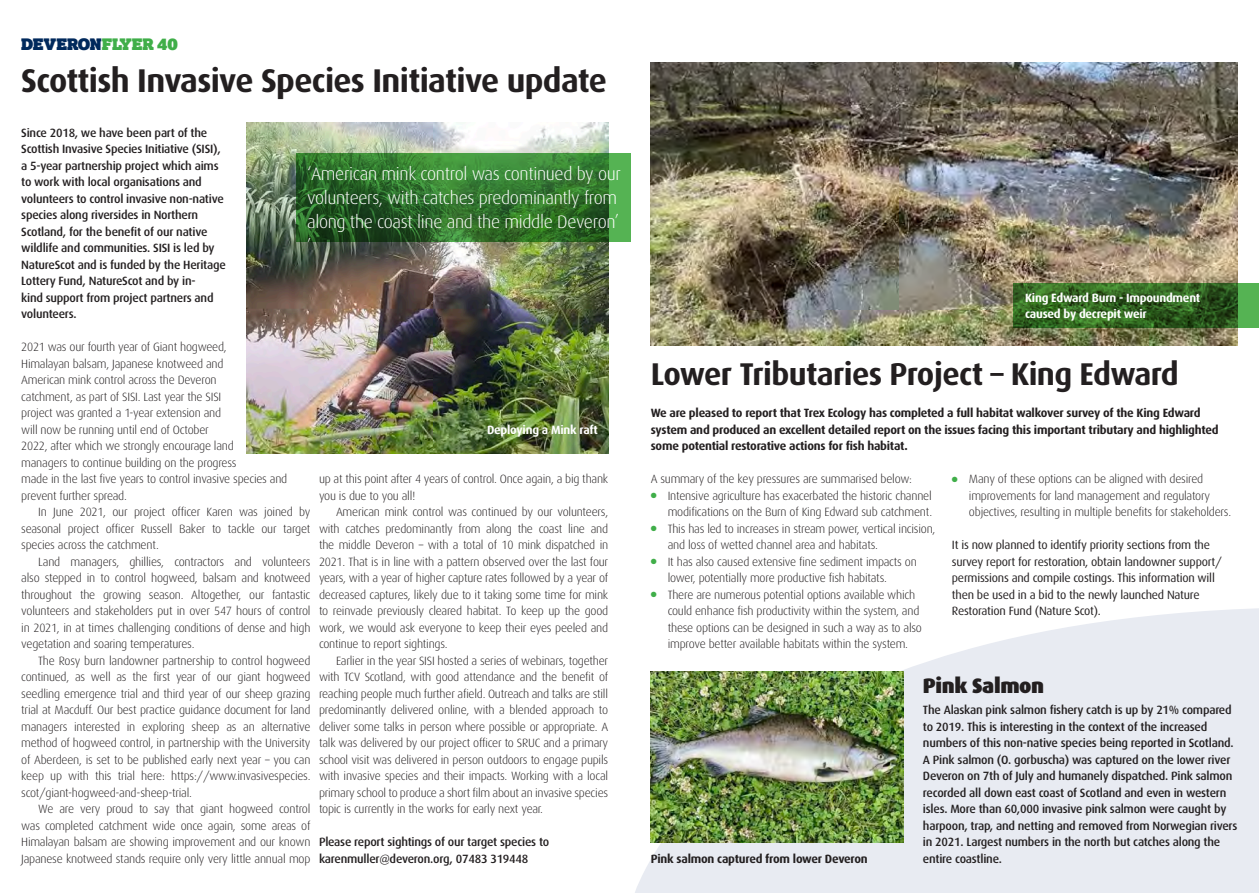
<style>
.page{position:relative;width:1259px;height:893px;background:#fff}
.page>*{position:absolute;margin:0;border:0;box-sizing:border-box;transform-origin:0 0}
.t1{font:700 32.85px "Dax";letter-spacing:-.02em;color:#231f20}
.t2{font:700 31.5px "Dax";letter-spacing:-.02em;color:#231f20}
.t3{font:900 21px "Dax";letter-spacing:-.02em;color:#231f20}
.t4{font:300 18px/24px "Dax";letter-spacing:-.02em;color:#fff}
.t5{font:15.75px "Lexia Advertising";letter-spacing:-.005em;color:#00295c}
.t6{font:300 12px/16.5px "Dax";letter-spacing:-.02em;color:#231f20}
.t7{font:500 12px/16.5px "Dax";letter-spacing:-.02em;color:#231f20}
.t8{font:700 12px/16.5px "Dax";letter-spacing:-.02em;color:#231f20}
.t9{font:12px/16.5px "Dax";letter-spacing:-.02em;color:#231f20}
.t10{font:700 12px/16.5px "Dax";letter-spacing:-.02em;color:#fff}
.s1{color:#40ae49}
</style>
<div class="page">
<svg style="left:635px;top:608px;width:624px;height:285px;fill:#e8ebf2"></svg>
<img style="left:247px;top:123px;width:361px;height:331px">
<svg style="left:296px;top:153px;width:334px;height:89px"></svg>
<img style="left:651px;top:671px;width:252px;height:171px">
<img style="left:651px;top:63px;width:586px;height:282px">
<svg style="left:1013px;top:283px;width:246px;height:45px"></svg>
<p class="t5" style="left:21px;top:34px;width:158px">DEVERON<span class="s1">FLYER 40</span></p>
<p class="t1" style="left:21px;top:62px;width:587px">Scottish Invasive Species Initiative update</p>
<p class="t7" style="left:21px;top:124px;width:206px">Since 2018, we have been part of the Scottish Invasive Species Initiative (SISI), a 5-year partnership project which aims to work with local organisations and volunteers to control invasive non-native species along riversides in Northern Scotland, for the benefit of our native wildlife and communities. SISI is led by NatureScot and is funded by the Heritage Lottery Fund, NatureScot and by in-<br>kind support from project partners and volunteers.</p>
<p class="t4" style="left:307px;top:162px;width:315px">‘American mink control was continued by our volunteers, with catches predominantly from along the coast line and the middle Deveron’ ’</p>
<p class="t6" style="left:21px;top:339px;width:267px">2021 was our fourth year of Giant hogweed,<br>Himalayan balsam, Japanese knotweed and<br>American mink control across the Deveron<br>catchment, as part of SISI. Last year the SISI<br>project was granted a 1-year extension and<br>will now be running until end of October<br>2022, after which we strongly encourage land<br>managers to continue building on the progress<br>made in the last five years to control invasive species and prevent further spread.</p>
<p class="t6" style="left:21px;top:504px;width:291px;text-align:justify;text-indent:17px">In June 2021, our project officer Karen was joined by seasonal project officer Russell Baker to tackle our target species across the catchment.</p>
<p class="t6" style="left:21px;top:554px;width:291px;text-align:justify;text-indent:17px">Land managers, ghillies, contractors and volunteers also stepped in to control hogweed, balsam and knotweed throughout the growing season. Altogether, our fantastic volunteers and stakeholders put in over 547 hours of control in 2021, in at times challenging conditions of dense and high vegetation and soaring temperatures.</p>
<p class="t6" style="left:21px;top:653px;width:291px;text-align:justify;text-indent:17px">The Rosy burn landowner partnership to control hogweed continued, as well as the first year of our giant hogweed seedling emergence trial and third year of our sheep grazing trial at Macduff. Our best practice guidance document for land managers interested in exploring sheep as an alternative method of hogweed control, in partnership with the University of Aberdeen, is set to be published early next year – you can keep up with this trial here: https://www.invasivespecies. scot/giant-hogweed-and-sheep-trial.</p>
<p class="t6" style="left:21px;top:801px;width:291px;text-align:justify;text-indent:17px">We are very proud to say that giant hogweed control was completed catchment wide once again, some areas of Himalayan balsam are showing improvement and our known Japanese knotweed stands require only very little annual mop</p>
<p class="t10" style="left:487px;top:421px;width:112px">Deploying a Mink raft</p>
<p class="t6" style="left:319px;top:471px;width:291px">up at this point after 4 years of control. Once again, a big thank you is due to you all!</p>
<p class="t6" style="left:319px;top:504px;width:291px;text-align:justify;text-indent:17px">American mink control was continued by our volunteers, with catches predominantly from along the coast line and the middle Deveron – with a total of 10 mink dispatched in 2021. That is in line with a pattern observed over the last four years, with a year of higher capture rates followed by a year of decreased captures, likely due to it taking some time for mink to reinvade previously cleared habitat. To keep up the good work, we would ask everyone to keep their eyes peeled and continue to report sightings.</p>
<p class="t6" style="left:319px;top:653px;width:291px;text-align:justify;text-indent:17px">Earlier in the year SISI hosted a series of webinars, together with TCV Scotland, with good attendance and the benefit of reaching people much further afield. Outreach and talks are still predominantly delivered online, with a blended approach to deliver some talks in person where possible or appropriate. A talk was delivered by our project officer to SRUC and a primary school visit was delivered in person outdoors to engage pupils with invasive species and their impacts. Working with a local primary school to produce a short film about an invasive species topic is currently in the works for early next year.</p>
<p class="t7" style="left:319px;top:834px;width:232px">Please report sightings of our target species to karenmuller@deveron.org, 07483 319448</p>
<p class="t10" style="left:1025px;top:289px;width:177px">King Edward Burn - Impoundment caused by decrepit weir</p>
<p class="t2" style="left:651px;top:356px;width:529px">Lower Tributaries Project – King Edward</p>
<p class="t8" style="left:651px;top:405px;width:569px">We are pleased to report that Trex Ecology has completed a full habitat walkover survey of the King Edward system and produced an excellent detailed report on the issues facing this important tributary and highlighted some potential restorative actions for fish habitat.</p>
<p class="t6" style="left:651px;top:471px;width:263px">A summary of the key pressures are summarised below:</p>
<p class="t6" style="left:651px;top:488px;width:283px;text-align:right"><span class="s1">●</span> Intensive agriculture has exacerbated the historic channel modifications on the Burn of King Edward sub catchment.</p>
<p class="t6" style="left:668px;top:521px;width:269px;text-indent:-17px"><span class="s1">●</span> This has led to increases in stream power, vertical incision, and loss of wetted channel area and habitats.</p>
<p class="t6" style="left:668px;top:554px;width:251px;text-indent:-17px"><span class="s1">●</span> It has also caused extensive fine sediment impacts on lower, potentially more productive fish habitats.</p>
<p class="t6" style="left:668px;top:587px;width:256px;text-indent:-17px"><span class="s1">●</span> There are numerous potential options available which could enhance fish productivity within the system, and these options can be designed in such a way as to also improve better available habitats within the system.</p>
<p class="t6" style="left:969px;top:471px;width:264px;text-indent:-17px"><span class="s1">●</span> Many of these options can be aligned with desired improvements for land management and regulatory objectives, resulting in multiple benefits for stakeholders.</p>
<p class="t9" style="left:952px;top:537px;width:271px">It is now planned to identify priority sections from the survey report for restoration, obtain landowner support/ permissions and compile costings. This information will then be used in a bid to the newly launched Nature Restoration Fund (Nature Scot).</p>
<p class="t8" style="left:651px;top:850px;width:218px">Pink salmon captured from lower Deveron</p>
<p class="t3" style="left:923px;top:674px;width:123px">Pink Salmon</p>
<p class="t7" style="left:923px;top:702px;width:312px">The Alaskan pink salmon fishery catch is up by 21% compared to 2019. This is interesting in the context of the increased numbers of this non-native species being reported in Scotland.</p>
<p class="t7" style="left:923px;top:751px;width:316px">A Pink salmon (O. gorbuscha) was captured on the lower river Deveron on 7th of July and humanely dispatched. Pink salmon recorded all down east coast of Scotland and even in western isles. More than 60,000 invasive pink salmon were caught by harpoon, trap, and netting and removed from Norwegian rivers in 2021. Largest numbers in the north but catches along the entire coastline.</p>
</div>
